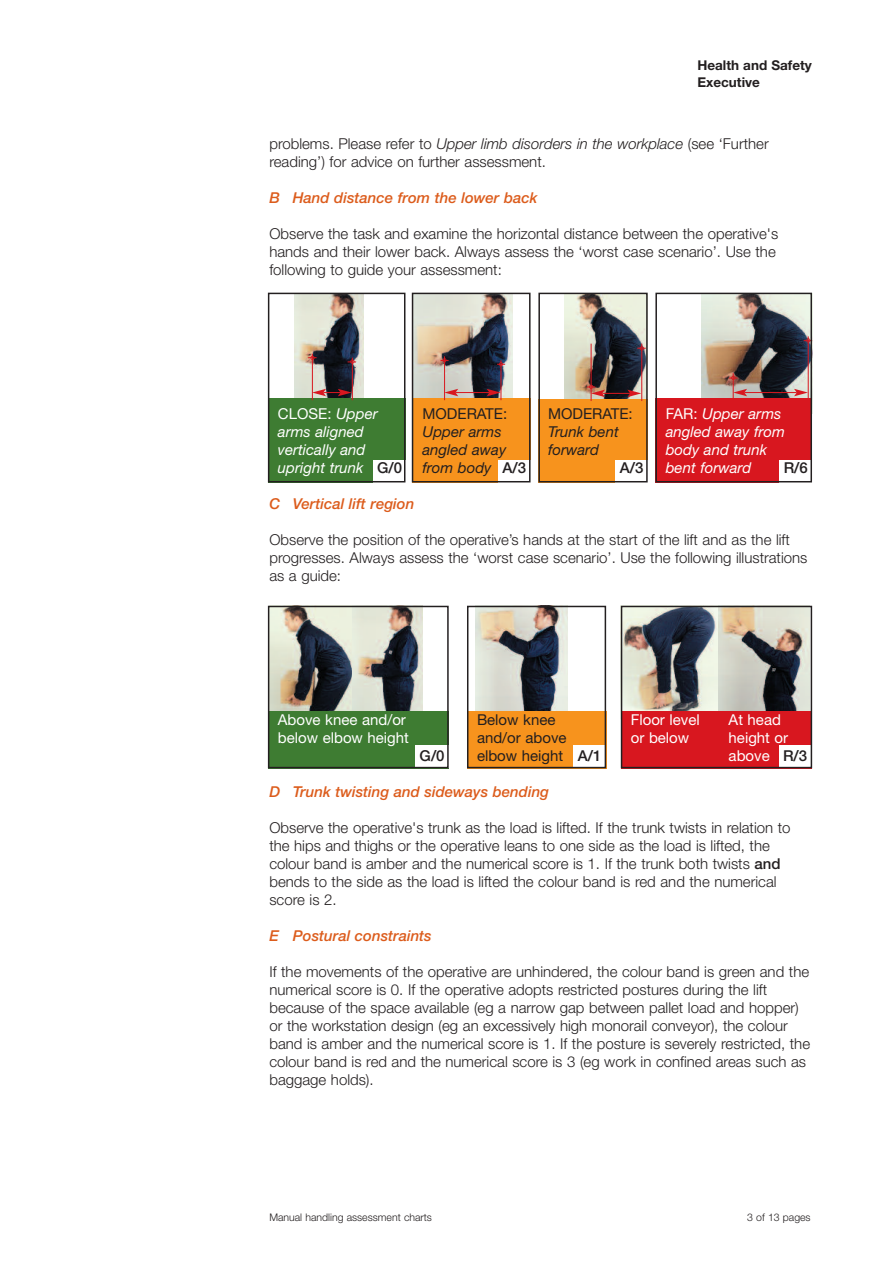
<style>
.page{position:relative;width:893px;height:1263px;background:#fff}
.page>*{position:absolute;margin:0;border:0;box-sizing:border-box;transform-origin:0 0}
.t1{font:300 15px/18px "Helvetica Neue";color:#231f20}
.t2{font:italic 500 15px "Helvetica Neue";color:#dc5c1c}
.t3{font:italic 15px/18px "Helvetica Neue";color:#fff}
.t4{font:15px/18px "Helvetica Neue";color:#fff}
.t5{font:15px/18px "Helvetica Neue";color:#231f20}
.t6{font:italic 15px/18px "Helvetica Neue";color:#231f20}
.t7{font:500 15px "Helvetica Neue";color:#231f20}
.t8{font:700 13.5px/16.5px "Helvetica Neue";color:#231f20}
.t9{font:300 10.5px "Helvetica Neue";color:#231f20}
.s1{font-style:italic}
.s2{font-style:normal}
.s3{font-weight:500;font-style:normal;color:#231f20}
.s4{font-weight:500;font-style:normal}
.s5{font-weight:500;color:#231f20}
.s6{font-weight:500}
</style>
<div class="page">
<img style="left:702px;top:296px;width:107px;height:102px">
<img style="left:624px;top:609px;width:94px;height:102px">
<img style="left:719px;top:609px;width:90px;height:102px">
<div style="left:621px;top:711px;width:98px;height:57px;background:#d8171f"></div>
<div style="left:719px;top:711px;width:92px;height:57px;background:#d8171f"></div>
<div style="left:779px;top:746px;width:33px;height:22px;background:#fff"></div>
<img style="left:294px;top:296px;width:69px;height:102px">
<img style="left:415px;top:296px;width:97px;height:102px">
<div style="left:268px;top:398px;width:138px;height:84px;background:#3e7c32"></div>
<div style="left:373px;top:460px;width:33px;height:22px;background:#fff"></div>
<img style="left:564px;top:296px;width:81px;height:103px">
<div style="left:538px;top:399px;width:110px;height:83px;background:#f7931d"></div>
<div style="left:615px;top:460px;width:33px;height:22px;background:#fff"></div>
<hr style="left:312px;top:354px;width:1px;height:46px;background:#d8171f">
<hr style="left:352px;top:358px;width:1px;height:42px;background:#d8171f">
<svg style="left:312px;top:389px;width:40px;height:7px"></svg>
<hr style="left:591px;top:344px;width:1px;height:57px;background:#d8171f">
<hr style="left:641px;top:344px;width:1px;height:57px;background:#d8171f">
<svg style="left:308px;top:356px;width:9px;height:4px"></svg>
<svg style="left:348px;top:359px;width:8px;height:5px"></svg>
<svg style="left:587px;top:385px;width:54px;height:12px"></svg>
<svg style="left:637px;top:346px;width:8px;height:4px"></svg>
<img style="left:271px;top:609px;width:82px;height:102px">
<img style="left:353px;top:609px;width:69px;height:102px">
<div style="left:268px;top:711px;width:181px;height:57px;background:#3e7c32"></div>
<img style="left:476px;top:609px;width:92px;height:102px">
<div style="left:467px;top:711px;width:139px;height:57px;background:#f7931d"></div>
<div style="left:412px;top:398px;width:119px;height:84px;background:#f7931d"></div>
<div style="left:498px;top:460px;width:33px;height:22px;background:#fff"></div>
<hr style="left:444px;top:356px;width:1px;height:44px;background:#d8171f">
<hr style="left:501px;top:360px;width:1px;height:40px;background:#d8171f">
<hr style="left:456px;top:392px;width:33px;height:1px;background:#d8171f">
<svg style="left:444px;top:389px;width:14px;height:7px"></svg>
<svg style="left:487px;top:389px;width:14px;height:7px"></svg>
<svg style="left:441px;top:358px;width:8px;height:4px"></svg>
<svg style="left:497px;top:362px;width:8px;height:4px"></svg>
<div style="left:415px;top:746px;width:34px;height:22px;background:#fff"></div>
<div style="left:573px;top:746px;width:33px;height:22px;background:#fff"></div>
<div style="left:656px;top:398px;width:156px;height:84px;background:#d8171f"></div>
<div style="left:779px;top:460px;width:33px;height:22px;background:#fff"></div>
<hr style="left:808px;top:336px;width:1px;height:64px;background:#d8171f">
<hr style="left:744px;top:392px;width:53px;height:1px;background:#d8171f">
<svg style="left:794px;top:389px;width:14px;height:7px"></svg>
<svg style="left:729px;top:373px;width:18px;height:25px"></svg>
<svg style="left:804px;top:338px;width:5px;height:5px"></svg>
<div style="left:467px;top:606px;width:139px;height:162px;border:2px solid #231f20"></div>
<div style="left:621px;top:606px;width:191px;height:162px;border:2px solid #231f20"></div>
<div style="left:268px;top:606px;width:181px;height:162px;border:2px solid #231f20"></div>
<div style="left:268px;top:293px;width:137px;height:189px;border:2px solid #231f20"></div>
<div style="left:412px;top:293px;width:119px;height:189px;border:2px solid #231f20"></div>
<div style="left:538px;top:293px;width:110px;height:189px;border:2px solid #231f20"></div>
<div style="left:655px;top:293px;width:157px;height:189px;border:2px solid #231f20"></div>
<p class="t8" style="left:697px;top:58px;width:116px">Health and Safety<br>Executive</p>
<p class="t1" style="left:269px;top:136px;width:501px">problems. Please refer to <span class="s1">Upper limb disorders in the workplace</span> (see ‘Further reading’) for advice on further assessment.</p>
<p class="t2" style="left:269px;top:192px;width:270px">B Hand distance from the lower back</p>
<p class="t1" style="left:269px;top:226px;width:510px">Observe the task and examine the horizontal distance between the operative's hands and their lower back. Always assess the ‘worst case scenario’. Use the following to guide your assessment:</p>
<p class="t3" style="left:278px;top:406px;width:126px"><span class="s2">CLOSE:</span> Upper arms aligned vertically and upright trunk <span class="s3">G/0</span></p>
<p class="t5" style="left:548px;top:406px;width:86px">MODERATE:</p>
<p class="t5" style="left:422px;top:406px;width:86px">MODERATE:</p>
<p class="t6" style="left:422px;top:424px;width:105px">Upper arms angled away from body <span class="s4">A/3</span></p>
<p class="t6" style="left:548px;top:424px;width:72px">Trunk bent forward</p>
<p class="t7" style="left:620px;top:462px;width:25px">A/3</p>
<p class="t3" style="left:666px;top:406px;width:121px"><span class="s2">FAR:</span> Upper arms angled away from body and trunk bent forward</p>
<p class="t7" style="left:784px;top:462px;width:26px">R/6</p>
<p class="t2" style="left:269px;top:498px;width:146px">C Vertical lift region</p>
<p class="t1" style="left:269px;top:532px;width:540px">Observe the position of the operative’s hands at the start of the lift and as the lift progresses. Always assess the ‘worst case scenario’. Use the following illustrations as a guide:</p>
<p class="t4" style="left:278px;top:712px;width:133px">Above knee and/or below elbow height</p>
<p class="t5" style="left:477px;top:712px;width:91px">Below knee and/or above elbow height</p>
<p class="t7" style="left:420px;top:750px;width:26px">G/0</p>
<p class="t7" style="left:578px;top:750px;width:25px">A/1</p>
<p class="t4" style="left:631px;top:712px;width:70px">Floor level or below</p>
<p class="t4" style="left:729px;top:712px;width:80px">At head height or above <span class="s5">R/3</span></p>
<p class="t2" style="left:269px;top:786px;width:281px">D Trunk twisting and sideways bending</p>
<p class="t1" style="left:269px;top:820px;width:523px">Observe the operative's trunk as the load is lifted. If the trunk twists in relation to the hips and thighs or the operative leans to one side as the load is lifted, the colour band is amber and the numerical score is 1. If the trunk both twists <span class="s6">and </span>bends to the side as the load is lifted the colour band is red and the numerical score is 2.</p>
<p class="t2" style="left:269px;top:930px;width:164px">E Postural constraints</p>
<p class="t1" style="left:269px;top:964px;width:542px">If the movements of the operative are unhindered, the colour band is green and the numerical score is 0. If the operative adopts restricted postures during the lift because of the space available (eg a narrow gap between pallet load and hopper) or the workstation design (eg an excessively high monorail conveyor), the colour band is amber and the numerical score is 1. If the posture is severely restricted, the colour band is red and the numerical score is 3 (eg work in confined areas such as baggage holds).</p>
<p class="t9" style="left:269px;top:1213px;width:164px">Manual handling assessment charts</p>
<p class="t9" style="left:747px;top:1213px;width:65px">3 of 13 pages</p>
</div>
